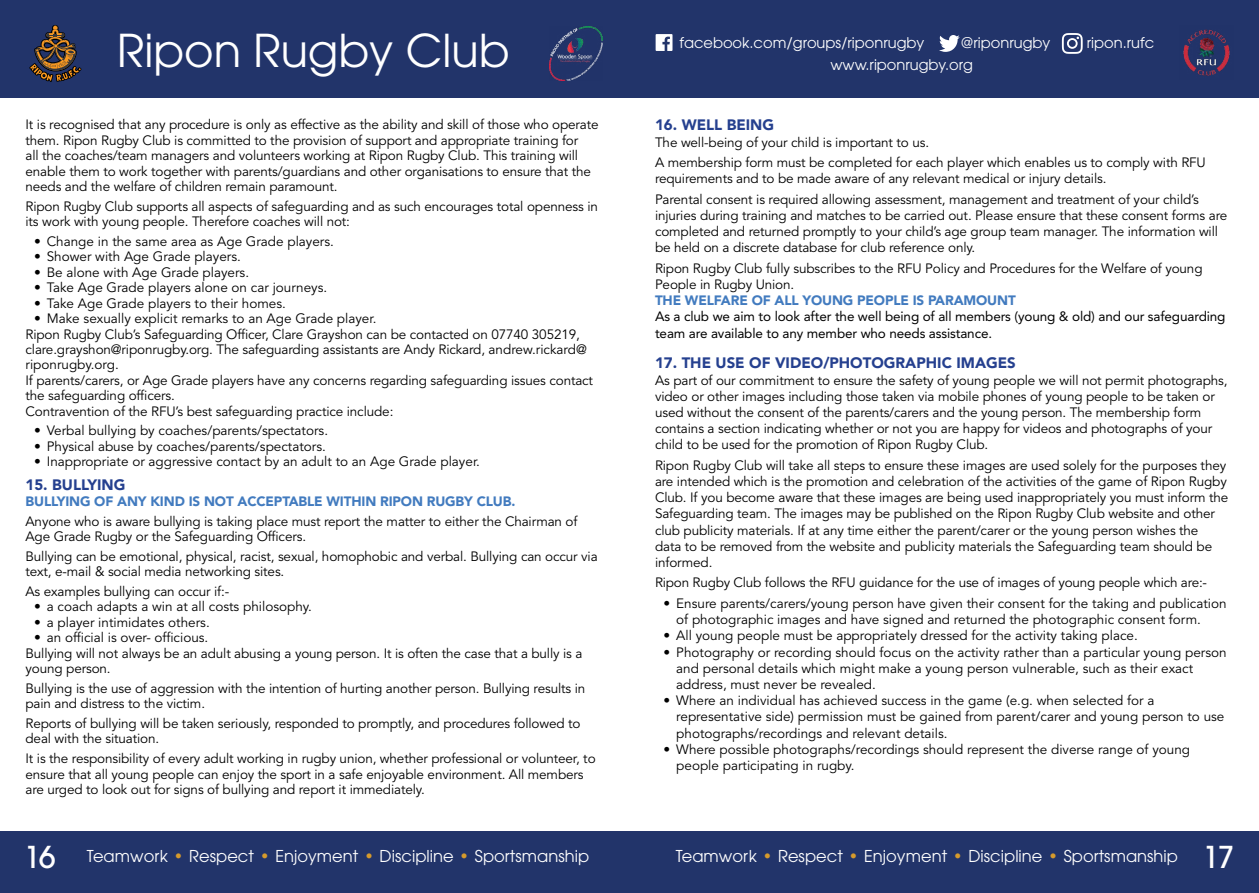
<style>
.page{position:relative;width:1259px;height:893px;background:#fff}
.page>*{position:absolute;margin:0;border:0;box-sizing:border-box;transform-origin:0 0}
.t1{font:45px "ITC Avant Garde Pro";color:#fff}
.t2{font:16.35px "ITC Avant Garde Pro";letter-spacing:.005em;color:#fff}
.t3{font:900 15px "Avenir LT Std";color:#25408f}
.t4{font:900 15px "Avenir LT Std";color:#fff}
.t5{font:14.7px "ITC Avant Garde Pro";color:#fff}
.t6{font:13.5px/15.5px "Avenir LT Std";letter-spacing:-.01em;color:#000}
.t7{font:13.5px/16.2px "Avenir LT Std";letter-spacing:-.01em;color:#000}
.t8{font:900 13.5px "Avenir LT Std";letter-spacing:-.01em;color:#427bbf}
.s1{font-weight:500;font-size:30px}
.s2{font-weight:700;color:#d69a2c}
</style>
<div class="page">
<div style="left:0;top:832px;width:1259px;height:61px;background:#22346a"></div>
<div style="left:0;top:0;width:1259px;height:98px;background:#22346a"></div>
<svg style="left:29px;top:25px;width:52px;height:57px"></svg>
<svg style="left:558px;top:35px;width:45px;height:46px"></svg>
<img style="left:549px;top:26px;width:53px;height:54px">
<img style="left:1183px;top:29px;width:47px;height:47px">
<svg style="left:939px;top:35px;width:20px;height:17px"></svg>
<svg style="left:655px;top:34px;width:17px;height:17px"></svg>
<svg style="left:1062px;top:33px;width:20px;height:21px"></svg>
<h1 class="t1" style="left:117px;top:22px;width:394px">Ripon Rugby Club</h1>
<p class="t6" style="left:26px;top:117px;width:574px">It is recognised that any procedure is only as effective as the ability and skill of those who operate them. Ripon Rugby Club is committed to the provision of support and appropriate training for<br>all the coaches/team managers and volunteers working at Ripon Rugby Club. This training will enable them to work together with parents/guardians and other organisations to ensure that the needs and the welfare of children remain paramount.</p>
<p class="t6" style="left:26px;top:199px;width:574px">Ripon Rugby Club supports all aspects of safeguarding and as such encourages total openness in its work with young people. Therefore coaches will not:</p>
<p class="t6" style="left:34px;top:234px;width:301px">• Change in the same area as Age Grade players.</p>
<p class="t6" style="left:34px;top:249px;width:208px">• Shower with Age Grade players.</p>
<p class="t6" style="left:34px;top:265px;width:217px">• Be alone with Age Grade players.</p>
<p class="t6" style="left:34px;top:280px;width:295px">• Take Age Grade players alone on car journeys.</p>
<p class="t6" style="left:34px;top:296px;width:253px">• Take Age Grade players to their homes.</p>
<p class="t6" style="left:26px;top:311px;width:569px;text-indent:9px">• Make sexually explicit remarks to an Age Grade player.<br>Ripon Rugby Club’s Safeguarding Officer, Clare Grayshon can be contacted on 07740 305219, clare.grayshon@riponrugby.org. The safeguarding assistants are Andy Rickard, andrew.rickard@ riponrugby.org.<br>If parents/carers, or Age Grade players have any concerns regarding safeguarding issues contact the safeguarding officers.<br>Contravention of the RFU’s best safeguarding practice include:</p>
<p class="t6" style="left:34px;top:423px;width:295px">• Verbal bullying by coaches/parents/spectators.</p>
<p class="t6" style="left:34px;top:439px;width:293px">• Physical abuse by coaches/parents/spectators.</p>
<p class="t6" style="left:34px;top:454px;width:447px">• Inappropriate or aggressive contact by an adult to an Age Grade player.</p>
<p class="t3" style="left:26px;top:476px;width:101px">15. BULLYING</p>
<p class="t8" style="left:26px;top:493px;width:491px">BULLYING OF ANY KIND IS NOT ACCEPTABLE WITHIN RIPON RUGBY CLUB.</p>
<p class="t6" style="left:26px;top:514px;width:553px">Anyone who is aware bullying is taking place must report the matter to either the Chairman of<br>Age Grade Rugby or the Safeguarding Officers.</p>
<p class="t6" style="left:26px;top:549px;width:574px">Bullying can be emotional, physical, racist, sexual, homophobic and verbal. Bullying can occur via text, e-mail &amp; social media networking sites.</p>
<p class="t6" style="left:26px;top:584px;width:205px">As examples bullying can occur if:-</p>
<p class="t6" style="left:34px;top:599px;width:279px">• a coach adapts a win at all costs philosophy.</p>
<p class="t6" style="left:34px;top:615px;width:177px">• a player intimidates others.</p>
<p class="t6" style="left:26px;top:630px;width:558px;text-indent:9px">• an official is over- officious.<br>Bullying will not always be an adult abusing a young person. It is often the case that a bully is a young person.</p>
<p class="t6" style="left:26px;top:681px;width:561px">Bullying is the use of aggression with the intention of hurting another person. Bullying results in pain and distress to the victim.</p>
<p class="t6" style="left:26px;top:716px;width:556px">Reports of bullying will be taken seriously, responded to promptly, and procedures followed to deal with the situation.</p>
<p class="t6" style="left:26px;top:751px;width:571px">It is the responsibility of every adult working in rugby union, whether professional or volunteer, to ensure that all young people can enjoy the sport in a safe enjoyable environment. All members are urged to look out for signs of bullying and report it immediately.</p>
<p class="t5" style="left:679px;top:34px;width:246px">facebook.com/groups/riponrugby</p>
<p class="t5" style="left:961px;top:34px;width:91px">@riponrugby</p>
<p class="t5" style="left:1087px;top:34px;width:69px">ripon.rufc</p>
<p class="t5" style="left:830px;top:56px;width:144px">www.riponrugby.org</p>
<p class="t4" style="left:840px;top:62px;width:149px">www.riponrugby.org</p>
<p class="t3" style="left:655px;top:116px;width:121px">16. WELL BEING</p>
<p class="t6" style="left:655px;top:132px;width:552px;line-height:20.4px">The well-being of your child is important to us.<br>A membership form must be completed for each player which enables us to comply with RFU</p>
<p class="t6" style="left:655px;top:169px;width:545px;line-height:20.4px">requirements and to be made aware of any relevant medical or injury details.<br>Parental consent is required allowing assessment, management and treatment of your child’s</p>
<p class="t6" style="left:655px;top:208px;width:574px;line-height:16.2px">injuries during training and matches to be carried out. Please ensure that these consent forms are completed and returned promptly to your child’s age group team manager. The information will be held on a discrete database for club reference only.</p>
<p class="t6" style="left:655px;top:260px;width:549px;line-height:16.2px">Ripon Rugby Club fully subscribes to the RFU Policy and Procedures for the Welfare of young<br>People in Rugby Union.</p>
<p class="t8" style="left:655px;top:292px;width:362px">THE WELFARE OF ALL YOUNG PEOPLE IS PARAMOUNT</p>
<p class="t7" style="left:655px;top:309px;width:572px">As a club we aim to look after the well being of all members (young &amp; old) and our safeguarding team are available to any member who needs assistance.</p>
<p class="t3" style="left:655px;top:354px;width:362px">17. THE USE OF VIDEO/PHOTOGRAPHIC IMAGES</p>
<p class="t6" style="left:655px;top:372px;width:574px;line-height:16.2px">As part of our commitment to ensure the safety of young people we will not permit photographs, video or other images including those taken via mobile phones of young people to be taken or used without the consent of the parents/carers and the young person. The membership form contains a section indicating whether or not you are happy for videos and photographs of your child to be used for the promotion of Ripon Rugby Club.</p>
<p class="t6" style="left:655px;top:457px;width:575px;line-height:16.2px">Ripon Rugby Club will take all steps to ensure these images are used solely for the purposes they are intended which is the promotion and celebration of the activities of the game of Ripon Rugby Club. If you become aware that these images are being used inappropriately you must inform the Safeguarding team. The images may be published on the Ripon Rugby Club website and other club publicity materials. If at any time either the parent/carer or the young person wishes the<br>data to be removed from the website and publicity materials the Safeguarding team should be informed.</p>
<p class="t6" style="left:655px;top:575px;width:553px">Ripon Rugby Club follows the RFU guidance for the use of images of young people which are:-</p>
<p class="t6" style="left:676px;top:595px;width:552px;line-height:16.2px;text-indent:-13px">• Ensure parents/carers/young person have given their consent for the taking and publication of photographic images and have signed and returned the photographic consent form.</p>
<p class="t6" style="left:663px;top:628px;width:476px">• All young people must be appropriately dressed for the activity taking place.</p>
<p class="t6" style="left:676px;top:644px;width:552px;line-height:16.2px;text-indent:-13px">• Photography or recording should focus on the activity rather than a particular young person and personal details which might make a young person vulnerable, such as their exact address, must never be revealed.</p>
<p class="t6" style="left:676px;top:693px;width:549px;line-height:16.2px;text-indent:-13px">• Where an individual has achieved success in the game (e.g. when selected for a representative side) permission must be gained from parent/carer and young person to use photographs/recordings and relevant details.</p>
<p class="t6" style="left:676px;top:741px;width:515px;line-height:16.2px;text-indent:-13px">• Where possible photographs/recordings should represent the diverse range of young people participating in rugby.</p>
<p class="t2" style="left:24px;top:846px;width:567px"><span class="s1">16</span> Teamwork <span class="s2">•</span> Respect <span class="s2">•</span> Enjoyment <span class="s2">•</span> Discipline <span class="s2">•</span> Sportsmanship</p>
<p class="t2" style="left:675px;top:846px;width:560px">Teamwork <span class="s2">•</span> Respect <span class="s2">•</span> Enjoyment <span class="s2">•</span> Discipline <span class="s2">•</span> Sportsmanship <span class="s1">17</span></p>
</div>
